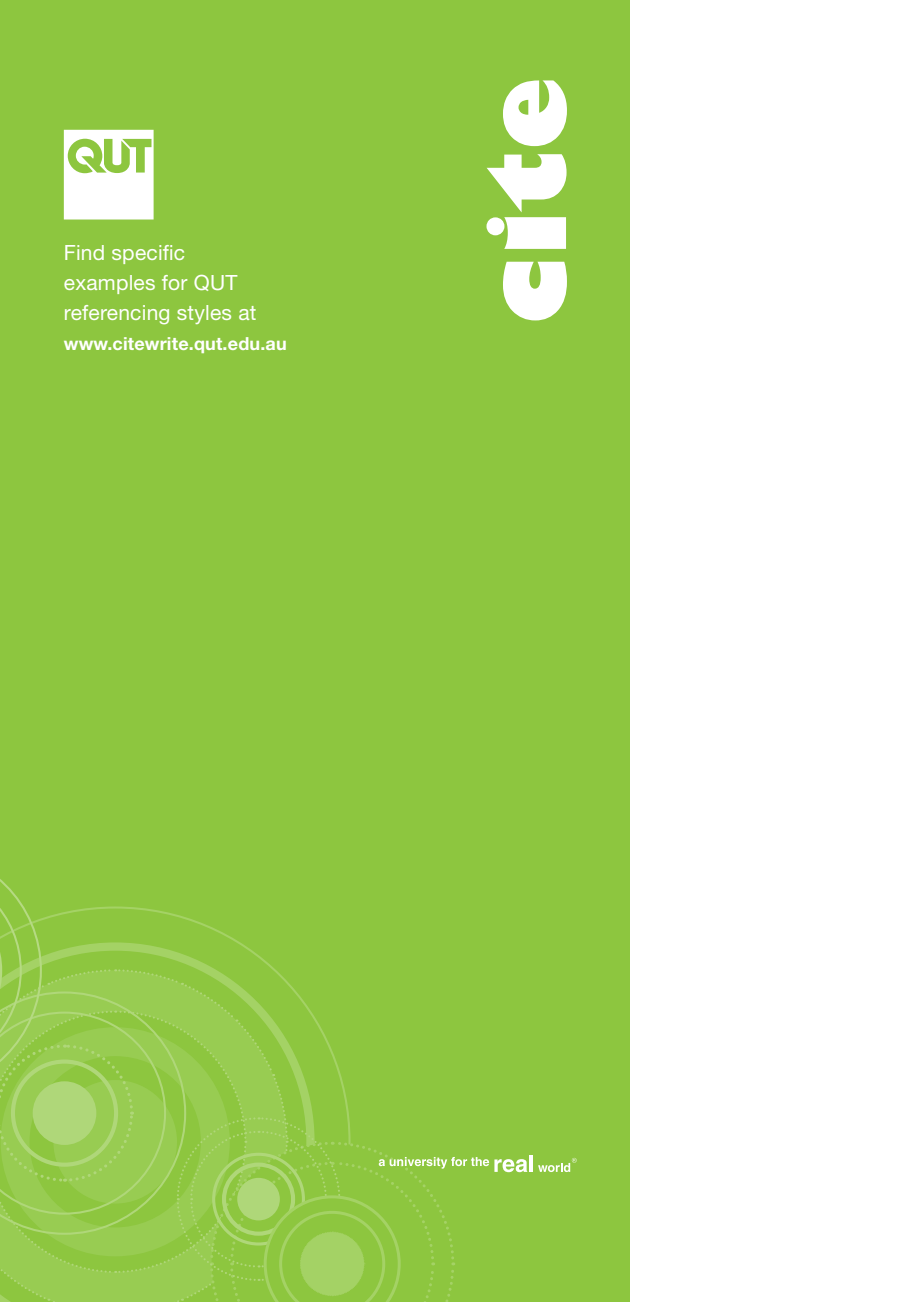
<style>
.page{position:relative;width:915px;height:1302px;background:#fff}
.page>*{position:absolute;margin:0;border:0;box-sizing:border-box;transform-origin:0 0}
.t1{font:800 105px "Gill Sans";color:#fff}
.t2{font:21px/30px "Helvetica Neue";letter-spacing:.01em;color:#fff}
.t3{font:700 18px "Helvetica Neue";letter-spacing:.01em;color:#fff}
</style>
<div class="page">
<div style="left:0;top:0;width:629px;height:1301px;background:#8dc63f"></div>
<svg style="left:64px;top:130px;width:89px;height:89px"></svg>
<svg style="left:0;top:879px;width:527px;height:423px"></svg>
<hr style="left:529px;top:1154px;width:3px;height:17px;background:#fff">
<svg style="left:538px;top:1157px;width:38px;height:14px"></svg>
<p class="t2" style="left:64px;top:237px;width:194px">Find specific examples for QUT referencing styles at</p>
<p class="t3" style="left:64px;top:332px;width:224px">www.citewrite.qut.edu.au</p>
<h1 class="t1" style="left:461px;top:325px;width:250px;rotate:-90deg">cite</h1>
</div>
